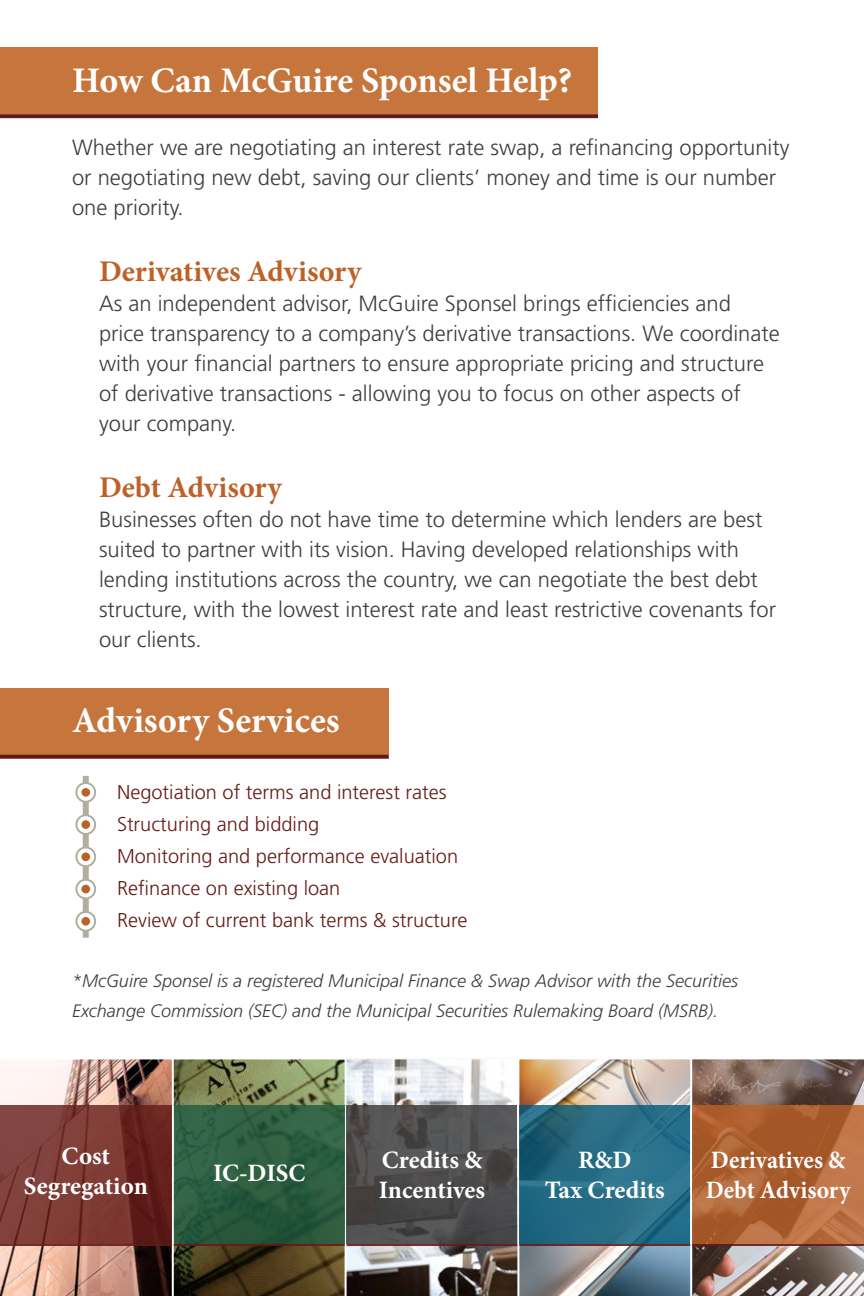
<style>
.page{position:relative;width:864px;height:1296px;background:#fff}
.page>*{position:absolute;margin:0;border:0;box-sizing:border-box;transform-origin:0 0}
.body{font:700 36px "Minion Pro";color:#fff}
.body-2{font:700 30px "Minion Pro";color:#bd6128}
.t1{font:700 25px/30px "Minion Pro";color:#fff;text-align:center}
.t2{font:700 25px/30px "Minion Pro";color:#fff;scale:.95 1}
.body-3{font:300 22px/30px "Frutiger";color:#3e3e3f}
.t3{font:300 20px "Frutiger";color:#641b18}
.body-4{font:italic 300 18px/30px "Frutiger";color:#3e3e3f}
</style>
<div class="page">
<img style="left:0;top:1059px;width:864px;height:237px">
<svg style="left:0;top:1106px;width:172px;height:138px;background:#763530"></svg>
<hr style="left:0;top:1244px;width:172px;height:2px;background:#641b18">
<div style="left:174px;top:1106px;width:171px;height:138px;background:linear-gradient(to bottom,#336647,#255439)"></div>
<hr style="left:174px;top:1244px;width:171px;height:2px;background:#641b18">
<svg style="left:347px;top:1106px;width:170px;height:138px;background:#4d4c4c"></svg>
<hr style="left:347px;top:1244px;width:170px;height:2px;background:#641b18">
<svg style="left:519px;top:1106px;width:171px;height:138px;background:#256b84"></svg>
<hr style="left:519px;top:1244px;width:171px;height:2px;background:#641b18">
<svg style="left:692px;top:1106px;width:172px;height:138px;background:#b06436"></svg>
<hr style="left:692px;top:1244px;width:172px;height:2px;background:#641b18">
<div style="left:0;top:48px;width:598px;height:66px;background:#c6753c"></div>
<div style="left:0;top:688px;width:389px;height:67px;background:#c6753c"></div>
<svg style="left:0;top:114px;width:598px;height:4px;background:#6a2421"></svg>
<svg style="left:0;top:755px;width:389px;height:4px;background:#6e2927"></svg>
<div style="left:83px;top:776px;width:6px;height:162px;background:#b0aea2"></div>
<div style="left:75px;top:846px;width:21px;height:21px;border:6px solid #b0aea2;border-radius:50%"></div>
<div style="left:79px;top:850px;width:13px;height:13px;background:#bd6128;border-radius:50%"></div>
<div style="left:77px;top:848px;width:17px;height:17px;border:4px solid #fff;border-radius:50%"></div>
<div style="left:75px;top:814px;width:21px;height:21px;border:6px solid #b0aea2;border-radius:50%"></div>
<div style="left:79px;top:818px;width:13px;height:13px;background:#bd6128;border-radius:50%"></div>
<div style="left:77px;top:816px;width:17px;height:17px;border:4px solid #fff;border-radius:50%"></div>
<div style="left:75px;top:782px;width:21px;height:21px;border:6px solid #b0aea2;border-radius:50%"></div>
<div style="left:79px;top:786px;width:13px;height:13px;background:#bd6128;border-radius:50%"></div>
<div style="left:77px;top:784px;width:17px;height:17px;border:4px solid #fff;border-radius:50%"></div>
<div style="left:75px;top:879px;width:21px;height:20px;border:6px solid #b0aea2;border-radius:50%"></div>
<div style="left:79px;top:883px;width:13px;height:12px;background:#bd6128;border-radius:50%"></div>
<div style="left:77px;top:881px;width:17px;height:16px;border:4px solid #fff;border-radius:50%"></div>
<div style="left:75px;top:911px;width:21px;height:21px;border:6px solid #b0aea2;border-radius:50%"></div>
<div style="left:79px;top:915px;width:13px;height:13px;background:#bd6128;border-radius:50%"></div>
<div style="left:77px;top:913px;width:17px;height:17px;border:4px solid #fff;border-radius:50%"></div>
<p class="body" style="left:72px;top:55px;width:502px">How Can McGuire Sponsel Help?</p>
<p class="body-3" style="left:72px;top:132px;width:719px">Whether we are negotiating an interest rate swap, a refinancing opportunity or negotiating new debt, saving our clients’ money and time is our number one priority.</p>
<p class="body-2" style="left:99px;top:250px;width:264px">Derivatives Advisory</p>
<p class="body-3" style="left:99px;top:288px;width:682px">As an independent advisor, McGuire Sponsel brings efficiencies and price transparency to a company’s derivative transactions. We coordinate with your financial partners to ensure appropriate pricing and structure of derivative transactions - allowing you to focus on other aspects of your company.</p>
<p class="body-2" style="left:99px;top:466px;width:184px">Debt Advisory</p>
<p class="body-3" style="left:99px;top:504px;width:679px">Businesses often do not have time to determine which lenders are best suited to partner with its vision. Having developed relationships with lending institutions across the country, we can negotiate the best debt structure, with the lowest interest rate and least restrictive covenants for our clients.</p>
<p class="body" style="left:72px;top:695px;width:269px">Advisory Services</p>
<p class="t3" style="left:81px;top:780px;width:367px">• Negotiation of terms and interest rates</p>
<p class="t3" style="left:81px;top:812px;width:240px">• Structuring and bidding</p>
<p class="t3" style="left:81px;top:844px;width:379px">• Monitoring and performance evaluation</p>
<p class="t3" style="left:81px;top:876px;width:261px">• Refinance on existing loan</p>
<p class="t3" style="left:81px;top:908px;width:388px">• Review of current bank terms &amp; structure</p>
<p class="body-4" style="left:72px;top:965px;width:668px">*McGuire Sponsel is a registered Municipal Finance &amp; Swap Advisor with the Securities<br>Exchange Commission (SEC) and the Municipal Securities Rulemaking Board (MSRB).</p>
<p class="t1" style="left:24px;top:1141px;width:125px">Cost<br>Segregation</p>
<p class="t1" style="left:379px;top:1144px;width:108px;text-align:left">Credits &amp;<br>Incentives</p>
<p class="t1" style="left:545px;top:1145px;width:122px">R&amp;D<br>Tax Credits</p>
<p class="t1" style="left:213px;top:1158px;width:94px">IC-DISC</p>
<p class="t2" style="left:706px;top:1145px;width:154px">Derivatives &amp;<br>Debt Advisory</p>
</div>
